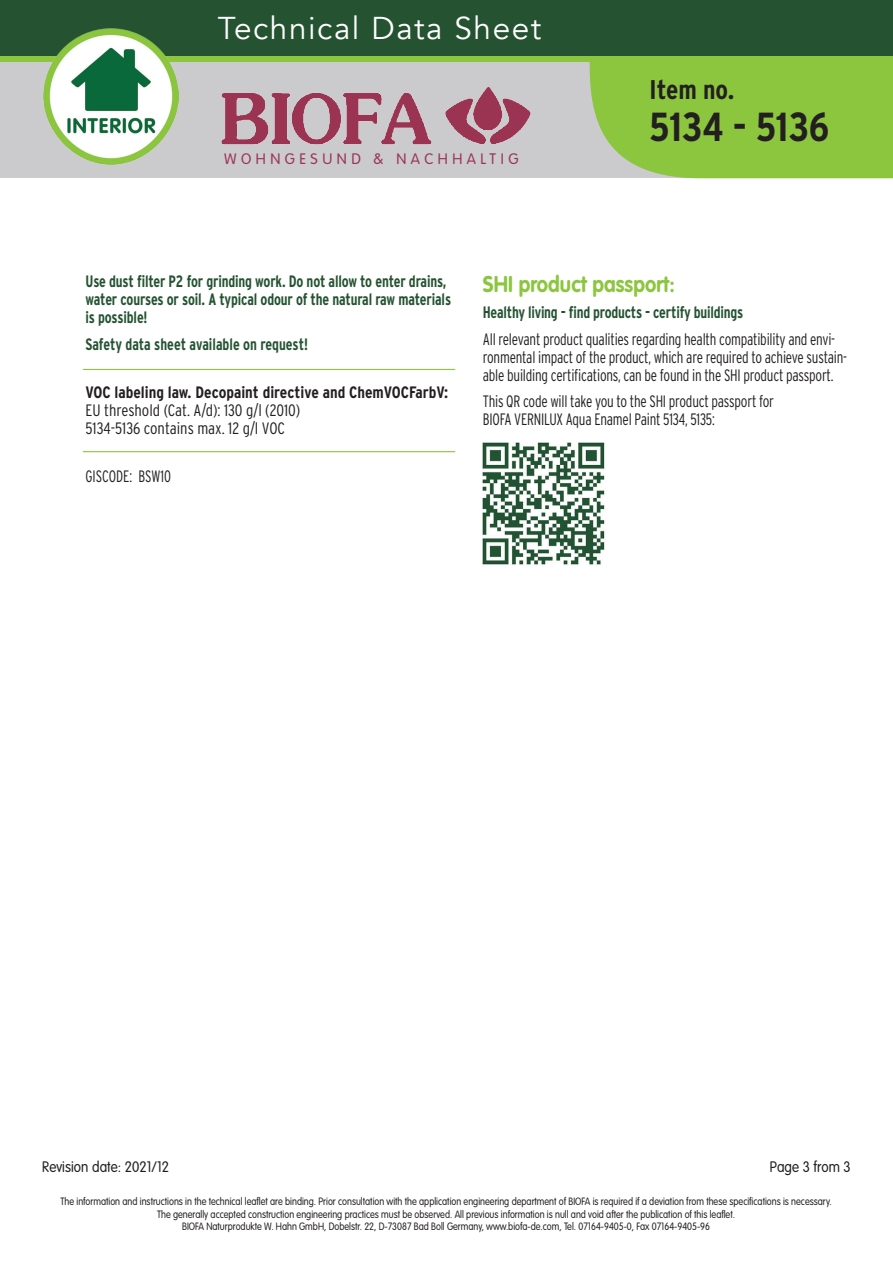
<style>
.page{position:relative;width:893px;height:1263px;background:#fff}
.page>*{position:absolute;margin:0;border:0;box-sizing:border-box;transform-origin:0 0}
.t1{font:700 condensed 40.5px "Interstate";letter-spacing:-.005em;color:#231f20}
.t2{font:31.5px "Avenir";letter-spacing:.05em;color:#fff}
.t3{font:700 condensed 27px "Interstate";color:#231f20}
.t4{font:700 22.5px "VAG Rounded Std";letter-spacing:.005em;color:#8bc63e;scale:.9 1}
.t5{font:300 condensed 16.5px/18px "Interstate";letter-spacing:-.015em;color:#231f20;scale:.9 1}
.t6{font:700 condensed 16.5px/18px "Interstate";letter-spacing:-.01em;color:#255332;scale:.9 1}
.t7{font:300 condensed 16.5px/18px "Interstate";letter-spacing:-.015em;color:#231f20}
.t8{font:700 condensed 16.5px "Interstate";color:#231f20}
.t9{font:300 15px "VAG Rounded Std";letter-spacing:.005em;color:#231f20;scale:.9 1}
.t10{font:300 15px "VAG Rounded Std";letter-spacing:.3em;color:#9b3452}
.t11{font:300 10.5px/12.6px "VAG Rounded Std";color:#231f20;text-align:center;scale:.87 1}
</style>
<div class="page">
<hr style="left:83px;top:369px;width:372px;height:1px;background:#8bc63e">
<hr style="left:83px;top:451px;width:372px;height:1px;background:#8bc63e">
<div style="left:0;top:0;width:893px;height:178px;background:#cbcacd"></div>
<svg style="left:589px;top:62px;width:304px;height:117px;background:#90c649"></svg>
<svg style="left:0;top:55px;width:893px;height:7px;background:#7cb53c"></svg>
<div style="left:0;top:0;width:893px;height:55px;background:#255332"></div>
<img style="left:221px;top:87px;width:310px;height:58px">
<img style="left:43px;top:29px;width:136px;height:136px">
<img style="left:482px;top:442px;width:123px;height:123px">
<h2 class="t2" style="left:218px;top:9px;width:325px">Technical Data Sheet</h2>
<h3 class="t10" style="left:224px;top:150px;width:296px">WOHNGESUND &amp; NACHHALTIG</h3>
<h3 class="t3" style="left:649px;top:73px;width:86px">Item no.</h3>
<h1 class="t1" style="left:649px;top:102px;width:181px">5134 - 5136</h1>
<h3 class="t6" style="left:85px;top:273px;width:408px">Use dust filter P2 for grinding work. Do not allow to enter drains, water courses or soil. A typical odour of the natural raw materials is possible!</h3>
<h3 class="t6" style="left:85px;top:335px;width:249px">Safety data sheet available on request!</h3>
<h3 class="t8" style="left:85px;top:382px;width:364px">VOC labeling law. Decopaint directive and ChemVOCFarbV:</h3>
<h3 class="t7" style="left:85px;top:401px;width:216px">EU threshold (Cat. A/d): 130 g/l (2010)<br>5134-5136 contains max. 12 g/l VOC</h3>
<h3 class="t5" style="left:85px;top:467px;width:97px">GISCODE: BSW10</h3>
<h3 class="t4" style="left:483px;top:270px;width:215px">SHI product passport:</h3>
<h3 class="t6" style="left:483px;top:303px;width:291px">Healthy living - find products - certify buildings</h3>
<h3 class="t5" style="left:483px;top:330px;width:406px">All relevant product qualities regarding health compatibility and envi&shy;ronmental impact of the product, which are required to achieve sustain&shy;able building certifications, can be found in the SHI product passport.</h3>
<h3 class="t5" style="left:483px;top:392px;width:325px">This QR code will take you to the SHI product passport for<br>BIOFA VERNILUX Aqua Enamel Paint 5134, 5135:</h3>
<h3 class="t9" style="left:42px;top:1159px;width:142px">Revision date: 2021/12</h3>
<h3 class="t9" style="left:770px;top:1159px;width:91px">Page 3 from 3</h3>
<p class="t11" style="left:60px;top:1195px;width:888px">The information and instructions in the technical leaflet are binding. Prior consultation with the application engineering department of BIOFA is required if a deviation from these specifications is necessary.<br>The generally accepted construction engineering practices must be observed. All previous information is null and void after the publication of this leaflet.<br>BIOFA Naturprodukte W. Hahn GmbH, Dobelstr. 22, D-73087 Bad Boll Germany, www.biofa-de.com, Tel. 07164-9405-0, Fax 07164-9405-96</p>
</div>
